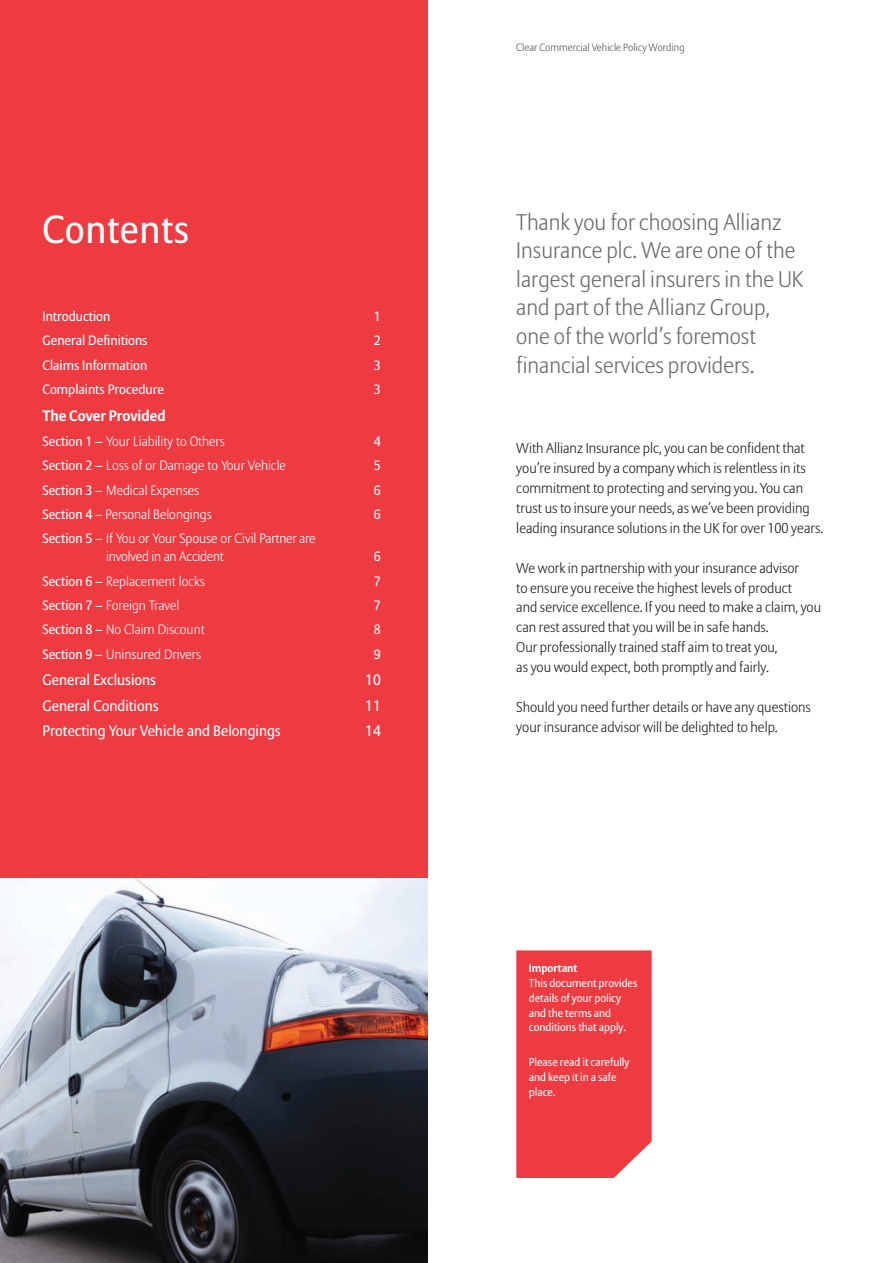
<style>
.page{position:relative;width:893px;height:1263px;background:#fff}
.page>*{position:absolute;margin:0;border:0;box-sizing:border-box;transform-origin:0 0}
.t1{font:39px "Allianz Sans";letter-spacing:.015em;color:#fff}
.t2{font:300 22.5px/28.5px "Allianz Sans";color:#6c6d70}
.t3{font:15px "Allianz Sans";color:#fff}
.t4{font:700 15px "Allianz Sans";color:#fff}
.t5{font:300 14.25px/20px "Allianz Sans";color:#231f20}
.t6{font:300 13.5px/18px "Allianz Sans";color:#fff}
.t7{font:13.5px "Allianz Sans";color:#fff}
.t8{font:11.25px/14.9px "Allianz Sans";color:#fff}
.t9{font:700 11.25px "Allianz Sans";color:#fff}
.t10{font:300 10.5px "Allianz Sans";color:#57585a}
.s1{font-weight:400}
</style>
<div class="page">
<img style="left:0;top:877px;width:427px;height:386px">
<div style="left:0;top:0;width:427px;height:877px;background:#ee3a41"></div>
<div style="left:516px;top:950px;width:136px;height:228px;background:#ee3a41"></div>
<p class="t10" style="left:516px;top:41px;width:170px">Clear Commercial Vehicle Policy Wording</p>
<h1 class="t1" style="left:43px;top:206px;width:148px">Contents</h1>
<h2 class="t2" style="left:516px;top:209px;width:289px">Thank you for choosing Allianz<br>Insurance plc. We are one of the largest general insurers in the UK and part of the Allianz Group, one of the world’s foremost financial services providers.</h2>
<p class="t7" style="left:43px;top:308px;width:69px">Introduction</p>
<p class="t7" style="left:374px;top:308px;width:9px">1</p>
<p class="t7" style="left:43px;top:332px;width:107px">General Definitions</p>
<p class="t7" style="left:374px;top:332px;width:9px">2</p>
<p class="t7" style="left:43px;top:357px;width:106px">Claims Information</p>
<p class="t7" style="left:374px;top:357px;width:9px">3</p>
<p class="t7" style="left:43px;top:381px;width:123px">Complaints Procedure</p>
<p class="t7" style="left:374px;top:381px;width:9px">3</p>
<p class="t4" style="left:43px;top:407px;width:125px">The Cover Provided</p>
<p class="t6" style="left:43px;top:433px;width:184px"><span class="s1">Section 1 –</span> Your Liability to Others</p>
<p class="t7" style="left:374px;top:433px;width:9px">4</p>
<p class="t6" style="left:43px;top:457px;width:245px"><span class="s1">Section 2 –</span> Loss of or Damage to Your Vehicle</p>
<p class="t7" style="left:374px;top:457px;width:9px">5</p>
<p class="t6" style="left:42px;top:481px;width:158px"><span class="s1">Section 3 –</span> Medical Expenses</p>
<p class="t7" style="left:374px;top:482px;width:9px">6</p>
<p class="t6" style="left:42px;top:506px;width:171px"><span class="s1">Section 4 –</span> Personal Belongings</p>
<p class="t7" style="left:374px;top:506px;width:9px">6</p>
<p class="t6" style="left:106px;top:530px;width:211px;text-indent:-64px"><span class="s1">Section 5 –</span> If You or Your Spouse or Civil Partner are involved in an Accident</p>
<p class="t5" style="left:516px;top:439px;width:308px">With Allianz Insurance plc, you can be confident that you’re insured by a company which is relentless in its commitment to protecting and serving you. You can trust us to insure your needs, as we’ve been providing leading insurance solutions in the UK for over 100 years.</p>
<p class="t5" style="left:516px;top:558px;width:306px">We work in partnership with your insurance advisor<br>to ensure you receive the highest levels of product<br>and service excellence. If you need to make a claim, you can rest assured that you will be in safe hands.<br>Our professionally trained staff aim to treat you,<br>as you would expect, both promptly and fairly.</p>
<p class="t5" style="left:516px;top:697px;width:296px">Should you need further details or have any questions your insurance advisor will be delighted to help.</p>
<p class="t7" style="left:374px;top:548px;width:9px">6</p>
<p class="t6" style="left:42px;top:572px;width:164px"><span class="s1">Section 6 –</span> Replacement locks</p>
<p class="t7" style="left:374px;top:573px;width:9px">7</p>
<p class="t6" style="left:42px;top:597px;width:138px"><span class="s1">Section 7 –</span> Foreign Travel</p>
<p class="t7" style="left:374px;top:597px;width:9px">7</p>
<p class="t6" style="left:42px;top:621px;width:164px"><span class="s1">Section 8 –</span> No Claim Discount</p>
<p class="t7" style="left:374px;top:622px;width:9px">8</p>
<p class="t6" style="left:42px;top:646px;width:160px"><span class="s1">Section 9 –</span> Uninsured Drivers</p>
<p class="t7" style="left:374px;top:646px;width:9px">9</p>
<p class="t3" style="left:43px;top:670px;width:115px">General Exclusions</p>
<p class="t3" style="left:365px;top:670px;width:17px">10</p>
<p class="t3" style="left:43px;top:696px;width:118px">General Conditions</p>
<p class="t3" style="left:365px;top:696px;width:17px">11</p>
<p class="t3" style="left:43px;top:722px;width:240px">Protecting Your Vehicle and Belongings</p>
<p class="t3" style="left:365px;top:722px;width:17px">14</p>
<p class="t9" style="left:529px;top:961px;width:50px">Important</p>
<p class="t8" style="left:529px;top:976px;width:110px">This document provides details of your policy and the terms and conditions that apply.</p>
<p class="t8" style="left:529px;top:1055px;width:102px">Please read it carefully and keep it in a safe place.</p>
</div>
